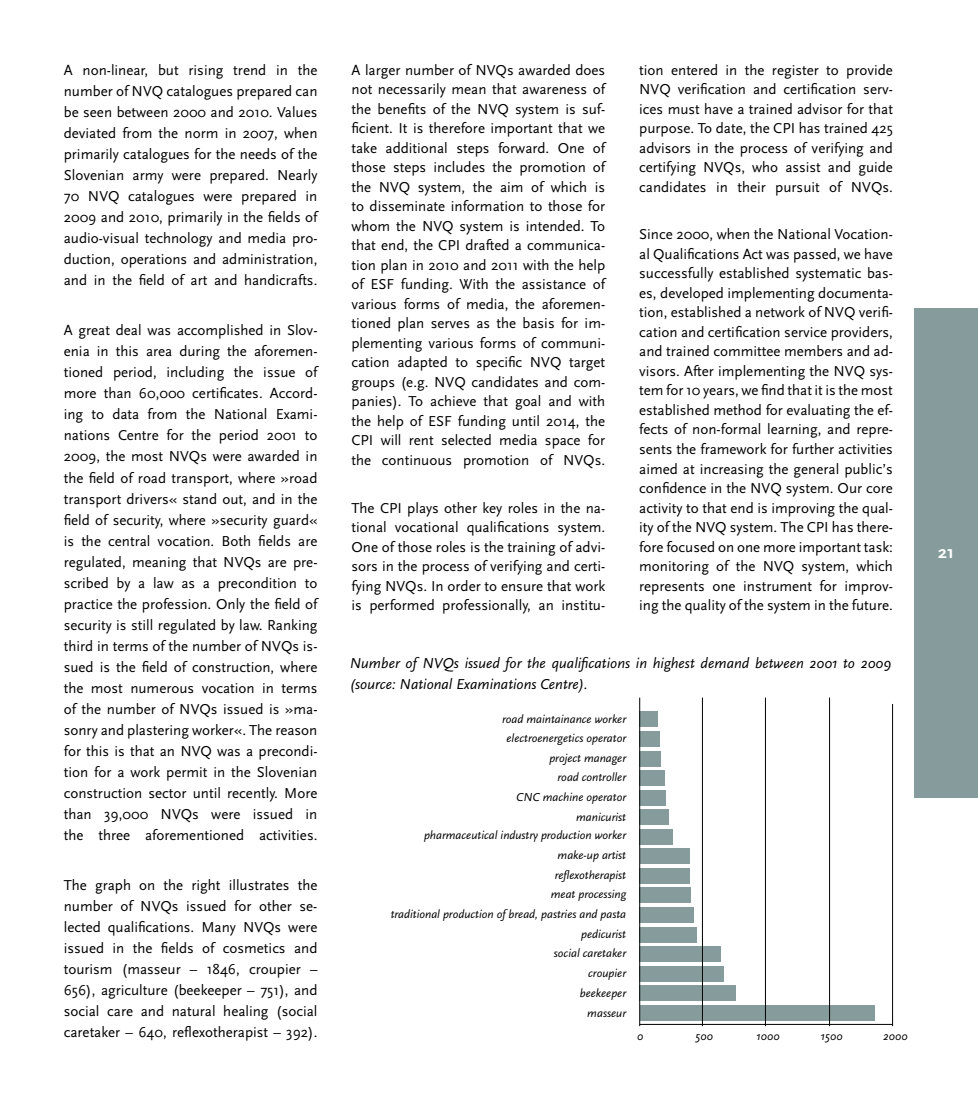
<style>
.page{position:relative;width:978px;height:1106px;background:#fff}
.page>*{position:absolute;margin:0;border:0;box-sizing:border-box;transform-origin:0 0}
.t1{font:700 18px "Scala Sans Pro";color:#fff}
.t2{font:15px/19.5px "Scala Sans Pro";color:#000;text-align:justify}
.t3{font:italic 15px/21px "Scala Sans Pro";color:#000}
.t4{font:italic 12px/19.8px "Scala Sans Pro";color:#000;text-align:right}
</style>
<div class="page">
<div style="left:914px;top:308px;width:64px;height:489px;background:#869c9c"></div>
<div style="left:640px;top:1005px;width:234px;height:15px;background:#869c9c"></div>
<div style="left:640px;top:985px;width:96px;height:16px;background:#869c9c"></div>
<div style="left:640px;top:966px;width:84px;height:15px;background:#869c9c"></div>
<div style="left:640px;top:946px;width:81px;height:16px;background:#869c9c"></div>
<div style="left:640px;top:926px;width:57px;height:16px;background:#869c9c"></div>
<div style="left:640px;top:907px;width:54px;height:15px;background:#869c9c"></div>
<div style="left:640px;top:887px;width:51px;height:16px;background:#869c9c"></div>
<div style="left:640px;top:868px;width:50px;height:15px;background:#869c9c"></div>
<div style="left:640px;top:848px;width:49px;height:16px;background:#869c9c"></div>
<div style="left:640px;top:829px;width:33px;height:15px;background:#869c9c"></div>
<div style="left:640px;top:809px;width:29px;height:16px;background:#869c9c"></div>
<div style="left:640px;top:790px;width:26px;height:15px;background:#869c9c"></div>
<div style="left:640px;top:770px;width:25px;height:15px;background:#869c9c"></div>
<div style="left:640px;top:750px;width:21px;height:16px;background:#869c9c"></div>
<div style="left:640px;top:731px;width:20px;height:15px;background:#869c9c"></div>
<div style="left:640px;top:711px;width:18px;height:16px;background:#869c9c"></div>
<hr style="left:639px;top:1024px;width:254px;height:1px;background:#000">
<hr style="left:892px;top:704px;width:1px;height:322px;background:#000">
<hr style="left:702px;top:697px;width:1px;height:329px;background:#000">
<hr style="left:765px;top:697px;width:1px;height:329px;background:#000">
<hr style="left:829px;top:697px;width:1px;height:329px;background:#000">
<hr style="left:639px;top:697px;width:1px;height:329px;background:#000">
<p class="t2" style="left:64px;top:59px;width:255px;line-height:21px">A non-linear, but rising trend in the number of NVQ catalogues prepared can be seen between 2000 and 2010. Values deviated from the norm in 2007, when primarily catalogues for the needs of the Slovenian army were prepared. Nearly 70 NVQ catalogues were prepared in 2009 and 2010, primarily in the fields of audio-visual technology and media pro&shy;duction, operations and administration, and in the field of art and handicrafts.</p>
<p class="t2" style="left:64px;top:320px;width:255px;line-height:21px">A great deal was accomplished in Slov&shy;enia in this area during the aforemen&shy;tioned period, including the issue of more than 60,000 certificates. Accord&shy;ing to data from the National Exami&shy;nations Centre for the period 2001 to 2009, the most NVQs were awarded in the field of road transport, where »road transport drivers« stand out, and in the field of security, where »security guard« is the central vocation. Both fields are regulated, meaning that NVQs are pre&shy;scribed by a law as a precondition to practice the profession. Only the field of security is still regulated by law. Ranking third in terms of the number of NVQs is&shy;sued is the field of construction, where the most numerous vocation in terms of the number of NVQs issued is »ma&shy;sonry and plastering worker«. The reason for this is that an NVQ was a precondi&shy;tion for a work permit in the Slovenian construction sector until recently. More than 39,000 NVQs were issued in the three aforementioned activities.</p>
<p class="t2" style="left:64px;top:874px;width:255px;line-height:21px">The graph on the right illustrates the number of NVQs issued for other se&shy;lected qualifications. Many NVQs were issued in the fields of cosmetics and tourism (masseur – 1846, croupier – 656), agriculture (beekeeper – 751), and social care and natural healing (social caretaker – 640, reflexotherapist – 392).</p>
<p class="t2" style="left:351px;top:60px;width:255px">A larger number of NVQs awarded does not necessarily mean that awareness of the benefits of the NVQ system is suf&shy;ficient. It is therefore important that we take additional steps forward. One of those steps includes the promotion of the NVQ system, the aim of which is to disseminate information to those for whom the NVQ system is intended. To that end, the CPI drafted a communica&shy;tion plan in 2010 and 2011 with the help of ESF funding. With the assistance of various forms of media, the aforemen&shy;tioned plan serves as the basis for im&shy;plementing various forms of communi&shy;cation adapted to specific NVQ target groups (e.g. NVQ candidates and com&shy;panies). To achieve that goal and with the help of ESF funding until 2014, the CPI will rent selected media space for the continuous promotion of NVQs.</p>
<p class="t2" style="left:351px;top:498px;width:255px">The CPI plays other key roles in the na&shy;tional vocational qualifications system.<br>One of those roles is the training of advi&shy;sors in the process of verifying and certi&shy;fying NVQs. In order to ensure that work is performed professionally, an institu-</p>
<p class="t2" style="left:639px;top:60px;width:255px">tion entered in the register to provide NVQ verification and certification serv&shy;ices must have a trained advisor for that purpose. To date, the CPI has trained 425 advisors in the process of verifying and certifying NVQs, who assist and guide candidates in their pursuit of NVQs.</p>
<p class="t2" style="left:639px;top:225px;width:255px">Since 2000, when the National Vocation&shy;al Qualifications Act was passed, we have successfully established systematic bas&shy;es, developed implementing documenta&shy;tion, established a network of NVQ verifi&shy;cation and certification service providers, and trained committee members and ad&shy;visors. After implementing the NVQ sys&shy;tem for 10 years, we find that it is the most established method for evaluating the ef&shy;fects of non-formal learning, and repre&shy;sents the framework for further activities aimed at increasing the general public’s confidence in the NVQ system. Our core activity to that end is improving the qual&shy;ity of the NVQ system. The CPI has there&shy;fore focused on one more important task: monitoring of the NVQ system, which represents one instrument for improv&shy;ing the quality of the system in the future.</p>
<p class="t3" style="left:350px;top:652px;width:543px">Number of NVQs issued for the qualifications in highest demand between 2001 to 2009 (source: National Examinations Centre).</p>
<p class="t4" style="left:502px;top:709px;width:126px">road maintainance worker electroenergetics operator project manager<br>road controller<br>CNC machine operator manicurist</p>
<p class="t4" style="left:391px;top:825px;width:237px">pharmaceutical industry production worker make-up artist<br>reflexotherapist<br>meat processing<br>traditional production of bread, pastries and pasta pedicurist<br>social caretaker<br>croupier<br>beekeeper<br>masseur</p>
<p class="t4" style="left:637px;top:1026px;width:8px">0</p>
<p class="t4" style="left:695px;top:1026px;width:19px">500</p>
<p class="t4" style="left:756px;top:1026px;width:25px">1000</p>
<p class="t4" style="left:821px;top:1026px;width:23px">1500</p>
<p class="t4" style="left:883px;top:1026px;width:26px">2000</p>
<p class="t1" style="left:938px;top:541px;width:17px">21</p>
</div>
